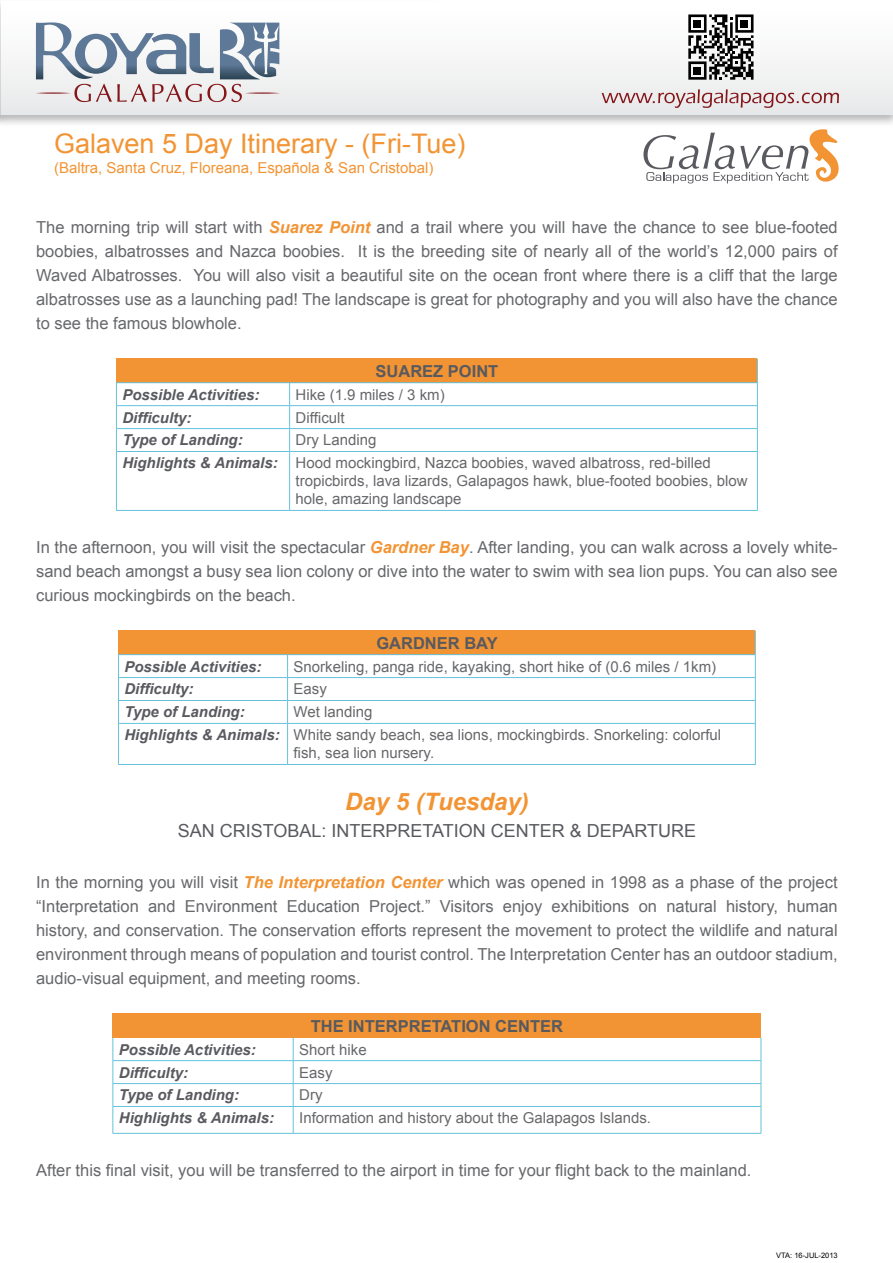
<style>
.page{position:relative;width:893px;height:1263px;background:#fff}
.page>*{position:absolute;margin:0;border:0;box-sizing:border-box;transform-origin:0 0}
.t1{font:27px "Arial";color:#f29433}
.t2{font:italic 700 24px "Arial";color:#f29433}
.t3{font:18px "Arial";color:#595a5f}
.t4{font:16.5px/24px "Arial";color:#67686b;text-align:justify}
.t5{font:700 16.5px "Arial";color:#595a5f}
.t6{font:15px/23px "Arial";color:#67686b}
.t7{font:italic 700 15px "Arial";color:#595a5f}
.t8{font:15px "Arial";color:#f29433}
.t9{font:7.5px "Arial";color:#000}
.s1{font-weight:700;font-style:italic;color:#f29433}
.s2{font-weight:700;font-style:italic;color:#595a5f}
</style>
<div class="page">
<div style="left:0;top:0;width:893px;height:128px;background:#000;opacity:.3"></div>
<svg style="left:1px;top:0;width:892px;height:115px"></svg>
<svg style="left:36px;top:22px;width:244px;height:80px"></svg>
<svg style="left:602px;top:89px;width:237px;height:19px;background:#d6c1c2"></svg>
<svg style="left:688px;top:14px;width:65px;height:66px"></svg>
<div style="left:694px;top:67px;width:7px;height:7px;background:#000"></div>
<div style="left:694px;top:20px;width:7px;height:7px;background:#000"></div>
<div style="left:740px;top:20px;width:8px;height:7px;background:#000"></div>
<svg style="left:643px;top:129px;width:196px;height:55px"></svg>
<div style="left:116px;top:359px;width:641px;height:24px;background:#f29433"></div>
<hr style="left:116px;top:405px;width:174px;height:1px;background:#64c2dc">
<hr style="left:290px;top:405px;width:468px;height:1px;background:#64c2dc">
<hr style="left:116px;top:428px;width:174px;height:1px;background:#64c2dc">
<svg style="left:116px;top:383px;width:1px;height:68px"></svg>
<hr style="left:290px;top:428px;width:468px;height:1px;background:#64c2dc">
<svg style="left:289px;top:383px;width:1px;height:68px"></svg>
<hr style="left:116px;top:451px;width:174px;height:1px;background:#64c2dc">
<hr style="left:116px;top:452px;width:1px;height:58px;background:#64c2dc">
<hr style="left:290px;top:451px;width:468px;height:1px;background:#64c2dc">
<hr style="left:289px;top:452px;width:1px;height:58px;background:#64c2dc">
<hr style="left:757px;top:452px;width:1px;height:58px;background:#64c2dc">
<hr style="left:116px;top:510px;width:174px;height:1px;background:#64c2dc">
<hr style="left:290px;top:510px;width:468px;height:1px;background:#64c2dc">
<svg style="left:757px;top:359px;width:1px;height:92px"></svg>
<hr style="left:116px;top:382px;width:174px;height:1px;background:#64c2dc">
<hr style="left:290px;top:382px;width:468px;height:1px;background:#64c2dc">
<div style="left:118px;top:631px;width:637px;height:24px;background:#f29433"></div>
<hr style="left:118px;top:677px;width:170px;height:1px;background:#64c2dc">
<hr style="left:288px;top:677px;width:467px;height:1px;background:#64c2dc">
<hr style="left:118px;top:700px;width:170px;height:1px;background:#64c2dc">
<svg style="left:118px;top:655px;width:1px;height:68px"></svg>
<hr style="left:288px;top:700px;width:467px;height:1px;background:#64c2dc">
<svg style="left:287px;top:655px;width:1px;height:68px"></svg>
<hr style="left:118px;top:723px;width:170px;height:1px;background:#64c2dc">
<hr style="left:118px;top:724px;width:1px;height:40px;background:#64c2dc">
<hr style="left:288px;top:723px;width:467px;height:1px;background:#64c2dc">
<hr style="left:287px;top:724px;width:1px;height:40px;background:#64c2dc">
<hr style="left:755px;top:724px;width:1px;height:40px;background:#64c2dc">
<hr style="left:118px;top:764px;width:170px;height:1px;background:#64c2dc">
<hr style="left:288px;top:764px;width:467px;height:1px;background:#64c2dc">
<svg style="left:755px;top:631px;width:1px;height:92px"></svg>
<hr style="left:118px;top:654px;width:170px;height:1px;background:#64c2dc">
<hr style="left:288px;top:654px;width:467px;height:1px;background:#64c2dc">
<div style="left:113px;top:1014px;width:648px;height:24px;background:#f29433"></div>
<hr style="left:113px;top:1060px;width:180px;height:1px;background:#64c2dc">
<hr style="left:293px;top:1060px;width:468px;height:1px;background:#64c2dc">
<hr style="left:113px;top:1083px;width:180px;height:1px;background:#64c2dc">
<hr style="left:293px;top:1083px;width:468px;height:1px;background:#64c2dc">
<hr style="left:113px;top:1106px;width:180px;height:1px;background:#64c2dc">
<svg style="left:113px;top:1038px;width:1px;height:95px"></svg>
<hr style="left:293px;top:1106px;width:468px;height:1px;background:#64c2dc">
<svg style="left:293px;top:1038px;width:1px;height:95px"></svg>
<svg style="left:761px;top:1038px;width:1px;height:95px"></svg>
<hr style="left:113px;top:1133px;width:180px;height:1px;background:#64c2dc">
<hr style="left:293px;top:1133px;width:468px;height:1px;background:#64c2dc">
<h1 class="t1" style="left:54px;top:126px;width:413px">Galaven 5 Day Itinerary - (Fri-Tue)</h1>
<p class="t8" style="left:54px;top:158px;width:381px">(Baltra, Santa Cruz, Floreana, Española &amp; San Cristobal)</p>
<p class="t4" style="left:36px;top:215px;width:803px">The morning trip will start with <span class="s1">Suarez Point</span> and a trail where you will have the chance to see blue-footed boobies, albatrosses and Nazca boobies. It is the breeding site of nearly all of the world’s 12,000 pairs of Waved Albatrosses. You will also visit a beautiful site on the ocean front where there is a cliff that the large albatrosses use as a launching pad! The landscape is great for photography and you will also have the chance to see the famous blowhole.</p>
<p class="t5" style="left:375px;top:360px;width:124px">SUAREZ POINT</p>
<p class="t7" style="left:122px;top:384px;width:138px">Possible Activities:</p>
<p class="t6" style="left:296px;top:383px;width:151px">Hike (1.9 miles / 3 km)</p>
<p class="t7" style="left:122px;top:407px;width:71px">Difficulty:</p>
<p class="t6" style="left:296px;top:406px;width:51px">Difficult</p>
<p class="t7" style="left:122px;top:430px;width:122px">Type of Landing:</p>
<p class="t6" style="left:122px;top:429px;width:590px;text-indent:173px">Dry Landing<br><span class="s2">Highlights &amp; Animals:</span> Hood mockingbird, Nazca boobies, waved albatross, red-billed</p>
<p class="t6" style="left:296px;top:472px;width:453px;line-height:18px">tropicbirds, lava lizards, Galapagos hawk, blue-footed boobies, blow hole, amazing landscape</p>
<p class="t4" style="left:36px;top:535px;width:803px">In the afternoon, you will visit the spectacular <span class="s1">Gardner Bay</span>. After landing, you can walk across a lovely white&shy;sand beach amongst a busy sea lion colony or dive into the water to swim with sea lion pups. You can also see curious mockingbirds on the beach.</p>
<p class="t5" style="left:376px;top:632px;width:123px">GARDNER BAY</p>
<p class="t7" style="left:124px;top:656px;width:138px">Possible Activities:</p>
<p class="t6" style="left:294px;top:655px;width:424px">Snorkeling, panga ride, kayaking, short hike of (0.6 miles / 1km)</p>
<p class="t7" style="left:124px;top:679px;width:71px">Difficulty:</p>
<p class="t6" style="left:294px;top:678px;width:35px">Easy</p>
<p class="t7" style="left:124px;top:702px;width:122px">Type of Landing:</p>
<p class="t6" style="left:124px;top:701px;width:598px;text-indent:169px">Wet landing<br><span class="s2">Highlights &amp; Animals:</span> White sandy beach, sea lions, mockingbirds. Snorkeling: colorful</p>
<p class="t6" style="left:294px;top:742px;width:142px">fish, sea lion nursery.</p>
<h2 class="t2" style="left:345px;top:785px;width:185px">Day 5 (Tuesday)</h2>
<p class="t3" style="left:178px;top:818px;width:520px">SAN CRISTOBAL: INTERPRETATION CENTER &amp; DEPARTURE</p>
<p class="t4" style="left:36px;top:870px;width:803px">In the morning you will visit <span class="s1">The Interpretation Center</span> which was opened in 1998 as a phase of the project “Interpretation and Environment Education Project.” Visitors enjoy exhibitions on natural history, human history, and conservation. The conservation efforts represent the movement to protect the wildlife and natural environment through means of population and tourist control. The Interpretation Center has an outdoor stadium, audio-visual equipment, and meeting rooms.</p>
<p class="t5" style="left:311px;top:1015px;width:254px">THE INTERPRETATION CENTER</p>
<p class="t7" style="left:119px;top:1039px;width:138px">Possible Activities:</p>
<p class="t6" style="left:299px;top:1038px;width:69px">Short hike</p>
<p class="t7" style="left:119px;top:1062px;width:71px">Difficulty:</p>
<p class="t6" style="left:299px;top:1061px;width:35px">Easy</p>
<p class="t7" style="left:119px;top:1085px;width:122px">Type of Landing:</p>
<p class="t6" style="left:299px;top:1084px;width:25px">Dry</p>
<p class="t7" style="left:119px;top:1108px;width:157px">Highlights &amp; Animals:</p>
<p class="t6" style="left:299px;top:1107px;width:353px">Information and history about the Galapagos Islands.</p>
<p class="t4" style="left:36px;top:1158px;width:717px">After this final visit, you will be transferred to the airport in time for your flight back to the mainland.</p>
<p class="t9" style="left:776px;top:1251px;width:63px">VTA: 16-JUL-2013</p>
</div>
